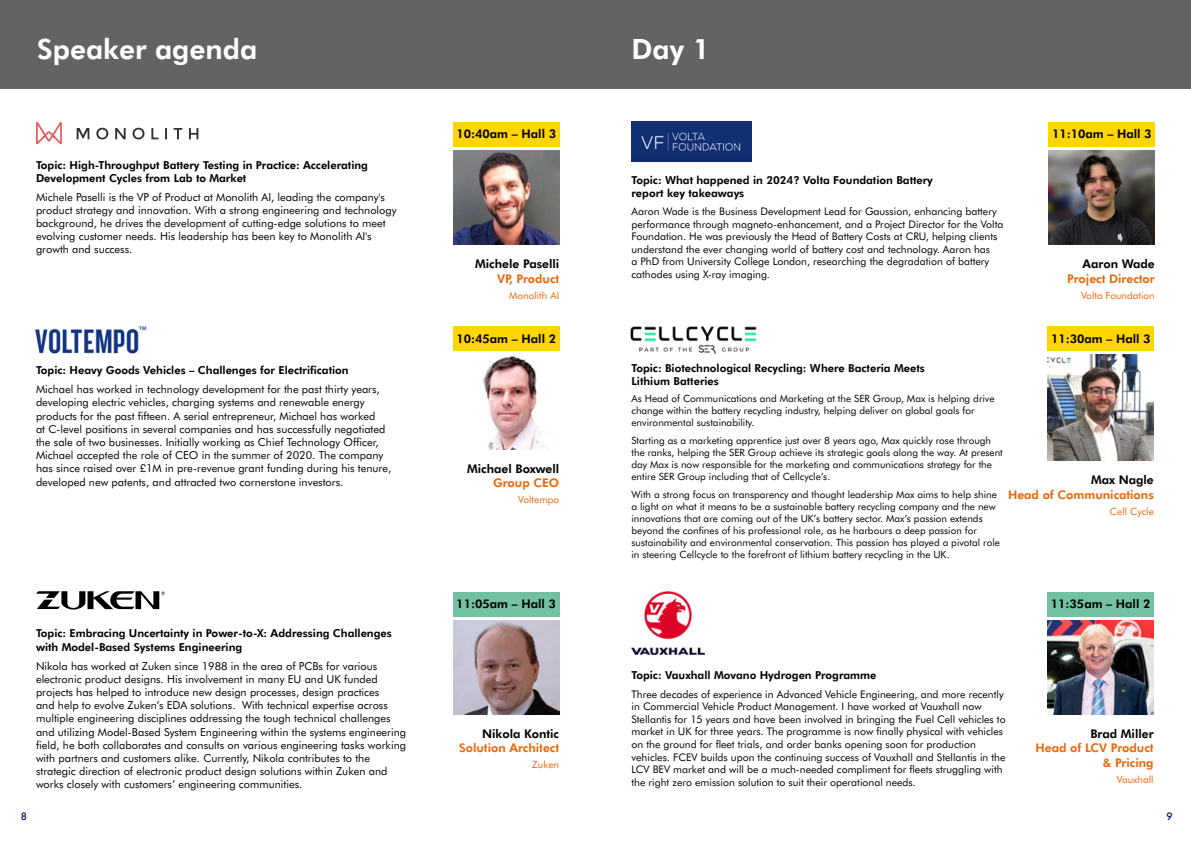
<style>
.page{position:relative;width:1191px;height:842px;background:#fff}
.page>*{position:absolute;margin:0;border:0;box-sizing:border-box;transform-origin:0 0}
.t1{font:700 28px "Futura BT";color:#fff}
.t2{font:700 12px "Futura BT";color:#000}
.t3{font:700 12px/14.4px "Futura BT";color:#ec6608;text-align:right}
.t4{font:11px/13.2px "Futura BT";color:#000}
.t5{font:700 11px/13.2px "Futura BT";color:#000}
.t6{font:10.5px/12.6px "Futura BT";color:#000}
.t7{font:10px/12px "Futura BT";color:#000}
.t8{font:10px "Futura BT";color:#ec6608}
.t9{font:500 10px "Futura";color:#031059}
</style>
<div class="page">
<div style="left:0;top:0;width:1191px;height:88px;background:#646363"></div>
<img style="left:483px;top:356px;width:61px;height:93px">
<img style="left:453px;top:150px;width:106px;height:94px">
<img style="left:453px;top:620px;width:106px;height:94px">
<img style="left:1047px;top:620px;width:106px;height:94px">
<div style="left:453px;top:327px;width:106px;height:24px;background:#ffd500"></div>
<div style="left:1048px;top:327px;width:106px;height:24px;background:#ffd500"></div>
<div style="left:453px;top:122px;width:106px;height:25px;background:#ffd500"></div>
<div style="left:453px;top:592px;width:106px;height:24px;background:#72c1a3"></div>
<div style="left:1047px;top:592px;width:106px;height:24px;background:#72c1a3"></div>
<svg style="left:77px;top:128px;width:12px;height:11px"></svg>
<svg style="left:96px;top:128px;width:12px;height:11px"></svg>
<svg style="left:115px;top:128px;width:11px;height:11px"></svg>
<svg style="left:132px;top:128px;width:12px;height:11px"></svg>
<svg style="left:151px;top:128px;width:7px;height:11px"></svg>
<svg style="left:165px;top:128px;width:2px;height:11px"></svg>
<svg style="left:174px;top:128px;width:8px;height:11px"></svg>
<svg style="left:189px;top:128px;width:9px;height:11px"></svg>
<svg style="left:36px;top:122px;width:26px;height:22px"></svg>
<img style="left:35px;top:327px;width:112px;height:27px">
<div style="left:87px;top:591px;width:6px;height:18px;background:#000"></div>
<svg style="left:36px;top:591px;width:49px;height:18px"></svg>
<svg style="left:93px;top:591px;width:72px;height:18px"></svg>
<img style="left:1048px;top:355px;width:105px;height:106px">
<img style="left:631px;top:592px;width:73px;height:62px">
<img style="left:630px;top:326px;width:127px;height:29px">
<img style="left:1048px;top:150px;width:106px;height:94px">
<div style="left:1048px;top:122px;width:107px;height:25px;background:#ffd500"></div>
<img style="left:631px;top:122px;width:120px;height:40px">
<h1 class="t1" style="left:37px;top:30px;width:221px">Speaker agenda</h1>
<p class="t5" style="left:36px;top:158px;width:333px">Topic: High-Throughput Battery Testing in Practice: Accelerating<br>Development Cycles from Lab to Market</p>
<p class="t4" style="left:36px;top:190px;width:362px">Michele Paselli is the VP of Product at Monolith AI, leading the company's product strategy and innovation. With a strong engineering and technology background, he drives the development of cutting-edge solutions to meet evolving customer needs. His leadership has been key to Monolith AI's growth and success.</p>
<p class="t5" style="left:36px;top:363px;width:314px">Topic: Heavy Goods Vehicles – Challenges for Electrification</p>
<p class="t4" style="left:36px;top:382px;width:357px">Michael has worked in technology development for the past thirty years, developing electric vehicles, charging systems and renewable energy products for the past fifteen. A serial entrepreneur, Michael has worked<br>at C-level positions in several companies and has successfully negotiated the sale of two businesses. Initially working as Chief Technology Officer, Michael accepted the role of CEO in the summer of 2020. The company has since raised over £1M in pre-revenue grant funding during his tenure, developed new patents, and attracted two cornerstone investors.</p>
<p class="t2" style="left:456px;top:126px;width:101px">10:40am – Hall 3</p>
<p class="t2" style="left:475px;top:256px;width:86px">Michele Paselli</p>
<p class="t3" style="left:497px;top:271px;width:64px">VP, Product</p>
<p class="t8" style="left:509px;top:289px;width:52px">Monolith AI</p>
<h1 class="t1" style="left:631px;top:30px;width:80px">Day 1</h1>
<p class="t5" style="left:631px;top:173px;width:303px">Topic: What happened in 2024? Volta Foundation Battery report key takeaways</p>
<p class="t6" style="left:631px;top:205px;width:373px">Aaron Wade is the Business Development Lead for Gaussion, enhancing battery performance through magneto-enhancement, and a Project Director for the Volta Foundation. He was previously the Head of Battery Costs at CRU, helping clients understand the ever changing world of battery cost and technology. Aaron has<br>a PhD from University College London, researching the degradation of battery cathodes using X-ray imaging.</p>
<p class="t2" style="left:1052px;top:126px;width:101px">11:10am – Hall 3</p>
<p class="t2" style="left:1082px;top:256px;width:74px">Aaron Wade</p>
<p class="t3" style="left:1067px;top:271px;width:89px">Project Director</p>
<p class="t8" style="left:1081px;top:289px;width:75px">Volta Foundation</p>
<p class="t2" style="left:456px;top:330px;width:101px">10:45am – Hall 2</p>
<p class="t2" style="left:1051px;top:330px;width:101px">11:30am – Hall 3</p>
<p class="t2" style="left:467px;top:461px;width:94px">Michael Boxwell</p>
<p class="t3" style="left:493px;top:475px;width:68px">Group CEO</p>
<p class="t8" style="left:518px;top:493px;width:42px">Voltempo</p>
<p class="t5" style="left:631px;top:361px;width:295px">Topic: Biotechnological Recycling: Where Bacteria Meets<br>Lithium Batteries</p>
<p class="t7" style="left:631px;top:393px;width:364px">As Head of Communications and Marketing at the SER Group, Max is helping drive change within the battery recycling industry, helping deliver on global goals for environmental sustainability.</p>
<p class="t7" style="left:631px;top:434px;width:373px">Starting as a marketing apprentice just over 8 years ago, Max quickly rose through the ranks, helping the SER Group achieve its strategic goals along the way. At present day Max is now responsible for the marketing and communications strategy for the entire SER Group including that of Cellcycle’s.</p>
<p class="t7" style="left:631px;top:488px;width:370px">With a strong focus on transparency and thought leadership Max aims to help shine a light on what it means to be a sustainable battery recycling company and the new innovations that are coming out of the UK’s battery sector. Max’s passion extends beyond the confines of his professional role, as he harbours a deep passion for sustainability and environmental conservation. This passion has played a pivotal role in steering Cellcycle to the forefront of lithium battery recycling in the UK.</p>
<p class="t2" style="left:1091px;top:472px;width:64px">Max Nagle</p>
<p class="t3" style="left:1008px;top:487px;width:147px">Head of Communications</p>
<p class="t8" style="left:1110px;top:505px;width:45px">Cell Cycle</p>
<p class="t2" style="left:456px;top:596px;width:101px">11:05am – Hall 3</p>
<p class="t2" style="left:1050px;top:596px;width:101px">11:35am – Hall 2</p>
<p class="t5" style="left:36px;top:627px;width:357px">Topic: Embracing Uncertainty in Power-to-X: Addressing Challenges with Model-Based Systems Engineering</p>
<p class="t4" style="left:36px;top:659px;width:372px">Nikola has worked at Zuken since 1988 in the area of PCBs for various electronic product designs. His involvement in many EU and UK funded projects has helped to introduce new design processes, design practices<br>and help to evolve Zuken’s EDA solutions. With technical expertise across multiple engineering disciplines addressing the tough technical challenges and utilizing Model-Based System Engineering within the systems engineering field, he both collaborates and consults on various engineering tasks working with partners and customers alike. Currently, Nikola contributes to the strategic direction of electronic product design solutions within Zuken and works closely with customers’ engineering communities.</p>
<p class="t5" style="left:631px;top:668px;width:246px">Topic: Vauxhall Movano Hydrogen Programme</p>
<p class="t6" style="left:631px;top:687px;width:376px">Three decades of experience in Advanced Vehicle Engineering, and more recently in Commercial Vehicle Product Management. I have worked at Vauxhall now Stellantis for 15 years and have been involved in bringing the Fuel Cell vehicles to market in UK for three years. The programme is now finally physical with vehicles on the ground for fleet trials, and order banks opening soon for production vehicles. FCEV builds upon the continuing success of Vauxhall and Stellantis in the LCV BEV market and will be a much-needed compliment for fleets struggling with the right zero emission solution to suit their operational needs.</p>
<p class="t2" style="left:482px;top:726px;width:78px">Nikola Kontic</p>
<p class="t3" style="left:459px;top:740px;width:101px">Solution Architect</p>
<p class="t8" style="left:532px;top:758px;width:28px">Zuken</p>
<p class="t2" style="left:1090px;top:726px;width:65px">Brad Miller</p>
<p class="t3" style="left:1035px;top:740px;width:120px">Head of LCV Product &amp; Pricing</p>
<p class="t8" style="left:1116px;top:773px;width:38px">Vauxhall</p>
<p class="t9" style="left:21px;top:809px;width:8px">8</p>
<p class="t9" style="left:1166px;top:809px;width:8px">9</p>
</div>
